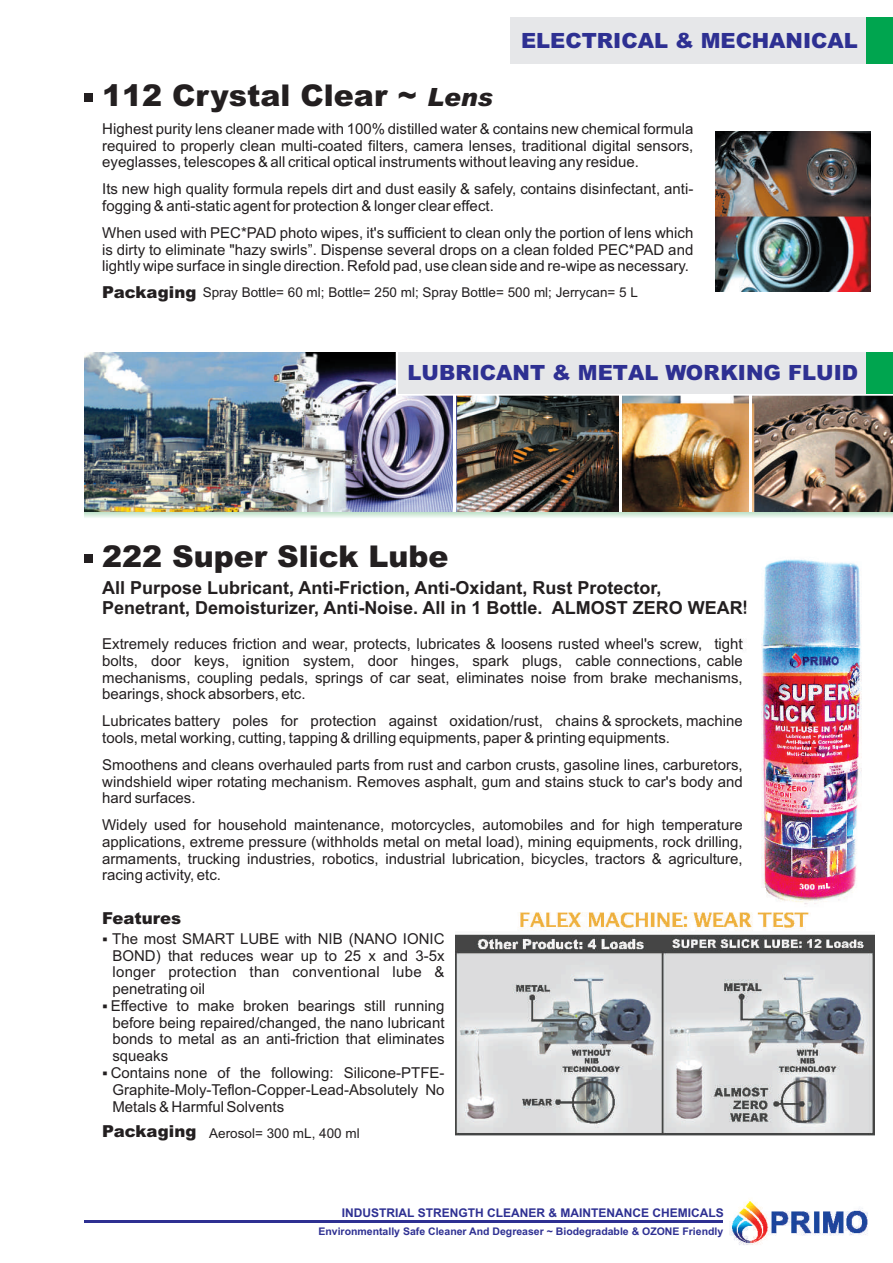
<style>
.page{position:relative;width:893px;height:1263px;background:#fff}
.page>*{position:absolute;margin:0;border:0;box-sizing:border-box;transform-origin:0 0}
.t1{font:900 30px "Arial";color:#231f20}
.t2{font:900 21px "Arial";color:#2e3092}
.t3{font:700 18px/20.1px "Arial";color:#231f20}
.t4{font:900 16.5px "Arial";color:#231f20}
.t5{font:15px/16.8px "Arial";color:#231f20;text-align:justify}
.t6{font:13.5px "Arial";color:#231f20}
.t7{font:12.75px "Wingdings";color:#231f20}
.t8{font:700 12px "Arial";color:#2e3092}
.t9{font:700 10.5px "Arial";color:#2e3092}
.s1{font-style:italic;font-size:25.2px}
.s2{font-weight:900;font-size:16.5px}
</style>
<div class="page">
<div style="left:85px;top:93px;width:8px;height:8px;background:#231f20"></div>
<div style="left:510px;top:17px;width:360px;height:47px;background:#e6e7e9"></div>
<div style="left:866px;top:17px;width:26px;height:47px;background:#00a54f"></div>
<img style="left:729px;top:1199px;width:139px;height:46px">
<hr style="left:85px;top:1220px;width:638px;height:2px;background:#2e3092">
<img style="left:716px;top:132px;width:154px;height:160px">
<div style="left:85px;top:554px;width:8px;height:9px;background:#231f20"></div>
<img style="left:742px;top:559px;width:120px;height:345px">
<div style="left:85px;top:499px;width:808px;height:19px;background:linear-gradient(to right,#d4ebda,#d4ebda)"></div>
<img style="left:85px;top:353px;width:808px;height:159px">
<svg style="left:393px;top:352px;width:500px;height:46px"></svg>
<hr style="left:453px;top:368px;width:2px;height:144px;background:#fff">
<hr style="left:619px;top:368px;width:2px;height:144px;background:#fff">
<hr style="left:750px;top:368px;width:2px;height:144px;background:#fff">
<div style="left:398px;top:352px;width:472px;height:41px;background:#e6e7e9"></div>
<div style="left:866px;top:352px;width:26px;height:41px;background:#00a54f"></div>
<img style="left:455px;top:912px;width:419px;height:223px">
<h2 class="t2" style="left:521px;top:33px;width:338px">ELECTRICAL &amp; MECHANICAL</h2>
<h1 class="t1" style="left:102px;top:84px;width:392px">112 Crystal Clear ~ <span class="s1">Lens</span></h1>
<p class="t5" style="left:102px;top:122px;width:593px">Highest purity lens cleaner made with 100% distilled water &amp; contains new chemical formula required to properly clean multi-coated filters, camera lenses, traditional digital sensors, eyeglasses, telescopes &amp; all critical optical instruments without leaving any residue.</p>
<p class="t5" style="left:102px;top:182px;width:593px">Its new high quality formula repels dirt and dust easily &amp; safely, contains disinfectant, anti&shy;fogging &amp; anti-static agent for protection &amp; longer clear effect.</p>
<p class="t5" style="left:102px;top:226px;width:593px">When used with PEC*PAD photo wipes, it's sufficient to clean only the portion of lens which is dirty to eliminate "hazy swirls”. Dispense several drops on a clean folded PEC*PAD and lightly wipe surface in single direction. Refold pad, use clean side and re-wipe as necessary.</p>
<p class="t4" style="left:102px;top:286px;width:96px">Packaging</p>
<p class="t6" style="left:203px;top:287px;width:437px">Spray Bottle= 60 ml; Bottle= 250 ml; Spray Bottle= 500 ml; Jerrycan= 5 L</p>
<h2 class="t2" style="left:407px;top:365px;width:452px">LUBRICANT &amp; METAL WORKING FLUID</h2>
<h1 class="t1" style="left:102px;top:546px;width:348px">222 Super Slick Lube</h1>
<p class="t3" style="left:102px;top:579px;width:648px">All Purpose Lubricant, Anti-Friction, Anti-Oxidant, Rust Protector,<br>Penetrant, Demoisturizer, Anti-Noise. All in 1 Bottle. ALMOST ZERO WEAR!</p>
<p class="t5" style="left:102px;top:637px;width:642px">Extremely reduces friction and wear, protects, lubricates &amp; loosens rusted wheel's screw, tight bolts, door keys, ignition system, door hinges, spark plugs, cable connections, cable mechanisms, coupling pedals, springs of car seat, eliminates noise from brake mechanisms, bearings, shock absorbers, etc.</p>
<p class="t5" style="left:102px;top:714px;width:642px">Lubricates battery poles for protection against oxidation/rust, chains &amp; sprockets, machine tools, metal working, cutting, tapping &amp; drilling equipments, paper &amp; printing equipments.</p>
<p class="t5" style="left:102px;top:757px;width:642px">Smoothens and cleans overhauled parts from rust and carbon crusts, gasoline lines, carburetors, windshield wiper rotating mechanism. Removes asphalt, gum and stains stuck to car's body and hard surfaces.</p>
<p class="t5" style="left:102px;top:818px;width:642px">Widely used for household maintenance, motorcycles, automobiles and for high temperature applications, extreme pressure (withholds metal on metal load), mining equipments, rock drilling, armaments, trucking industries, robotics, industrial lubrication, bicycles, tractors &amp; agriculture, racing activity, etc.</p>
<p class="t4" style="left:102px;top:912px;width:81px">Features</p>
<p class="t5" style="left:112px;top:932px;width:334px;text-indent:-10px">▪The most SMART LUBE with NIB (NANO IONIC BOND) that reduces wear up to 25 x and 3-5x longer protection than conventional lube &amp;</p>
<p class="t7" style="left:102px;top:1001px;width:36px">▪</p>
<p class="t5" style="left:111px;top:982px;width:335px;text-align:left">penetrating oil<br>Effective to make broken bearings still running before being repaired/changed, the nano lubricant bonds to metal as an anti-friction that eliminates</p>
<p class="t5" style="left:111px;top:1049px;width:335px;text-align:left">squeaks<br>Contains none of the following: Silicone-PTFE-Graphite-Moly-Teflon-Copper-Lead-Absolutely No Metals &amp; Harmful Solvents</p>
<p class="t7" style="left:102px;top:1068px;width:36px">▪</p>
<p class="t6" style="left:102px;top:1128px;width:259px"><span class="s2">Packaging</span> Aerosol= 300 mL, 400 ml</p>
<p class="t8" style="left:342px;top:1208px;width:383px">INDUSTRIAL STRENGTH CLEANER &amp; MAINTENANCE CHEMICALS</p>
<p class="t9" style="left:318px;top:1227px;width:406px">Environmentally Safe Cleaner And Degreaser ~ Biodegradable &amp; OZONE Friendly</p>
</div>
